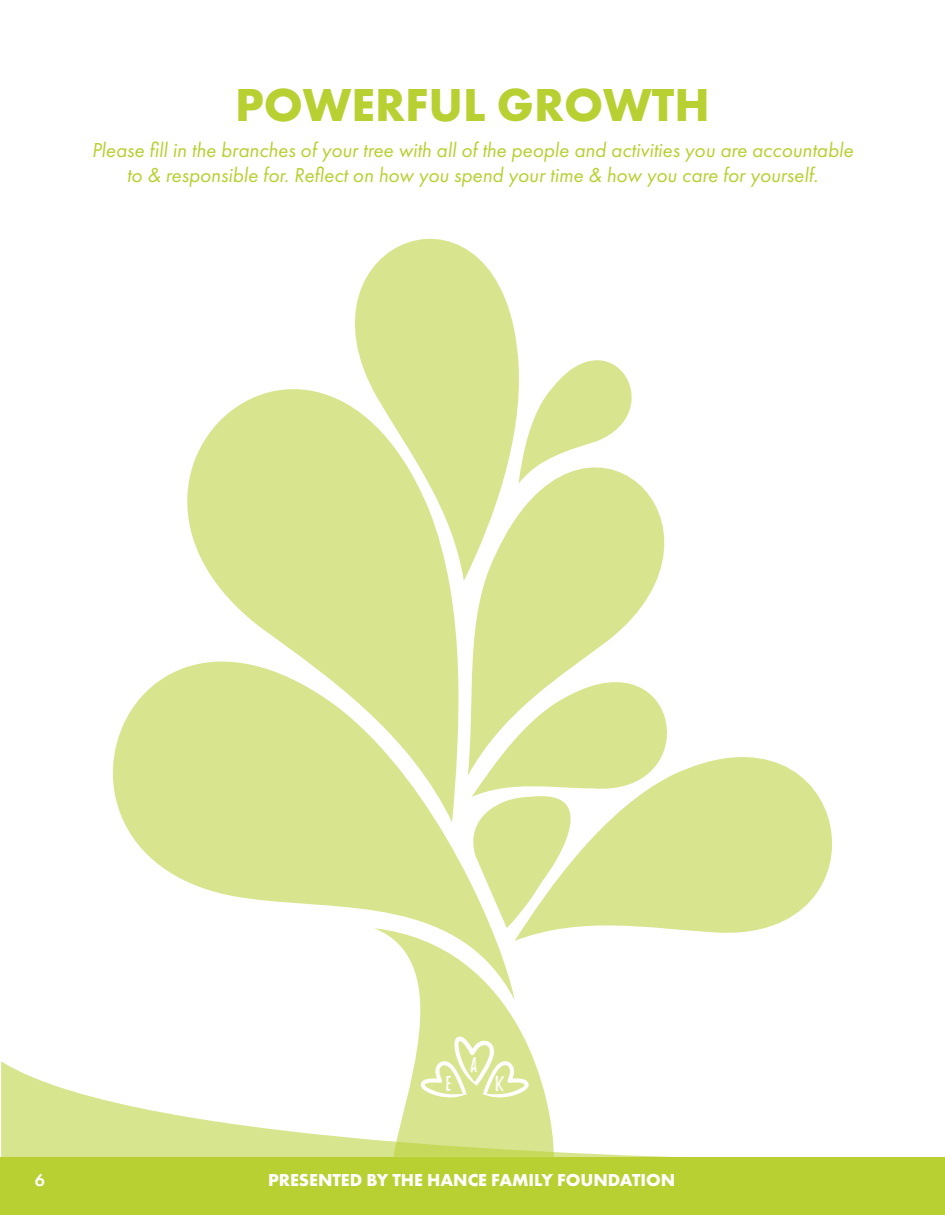
<style>
.page{position:relative;width:945px;height:1215px;background:#fff}
.page>*{position:absolute;margin:0;border:0;box-sizing:border-box;transform-origin:0 0}
.t1{font:700 48px "Futura PT";color:#b8d032}
.t2{font:italic 21px/25.2px "Futura PT";color:#b8d032;text-align:center}
.t3{font:18.75px "Playlist Caps";color:#fff}
.t4{font:700 18px "Futura PT";color:#fff}
.t5{font:600 18px "Futura PT";color:#fff}
</style>
<div class="page">
<svg style="left:1px;top:1061px;width:941px;height:97px"></svg>
<div style="left:0;top:1158px;width:945px;height:57px;background:#b8d032"></div>
<svg style="left:521px;top:360px;width:111px;height:107px"></svg>
<svg style="left:187px;top:389px;width:271px;height:273px;fill:#d8e58e"></svg>
<svg style="left:113px;top:662px;width:346px;height:249px;fill:#d8e58e"></svg>
<svg style="left:355px;top:239px;width:164px;height:342px;fill:#d8e58e"></svg>
<svg style="left:468px;top:467px;width:196px;height:215px;fill:#d8e58e"></svg>
<svg style="left:667px;top:757px;width:165px;height:176px;fill:#d8e58e"></svg>
<svg style="left:374px;top:682px;width:293px;height:475px"></svg>
<h1 class="t1" style="left:235px;top:74px;width:476px">POWERFUL GROWTH</h1>
<p class="t2" style="left:92px;top:137px;width:763px">Please fill in the branches of your tree with all of the people and activities you are accountable to &amp; responsible for. Reflect on how you spend your time &amp; how you care for yourself.</p>
<p class="t3" style="left:446px;top:1076px;width:7px">E</p>
<p class="t3" style="left:471px;top:1057px;width:8px">a</p>
<p class="t3" style="left:495px;top:1076px;width:10px">k</p>
<p class="t5" style="left:35px;top:1168px;width:12px">6</p>
<p class="t4" style="left:268px;top:1168px;width:409px">PRESENTED BY THE HANCE FAMILY FOUNDATION</p>
</div>
